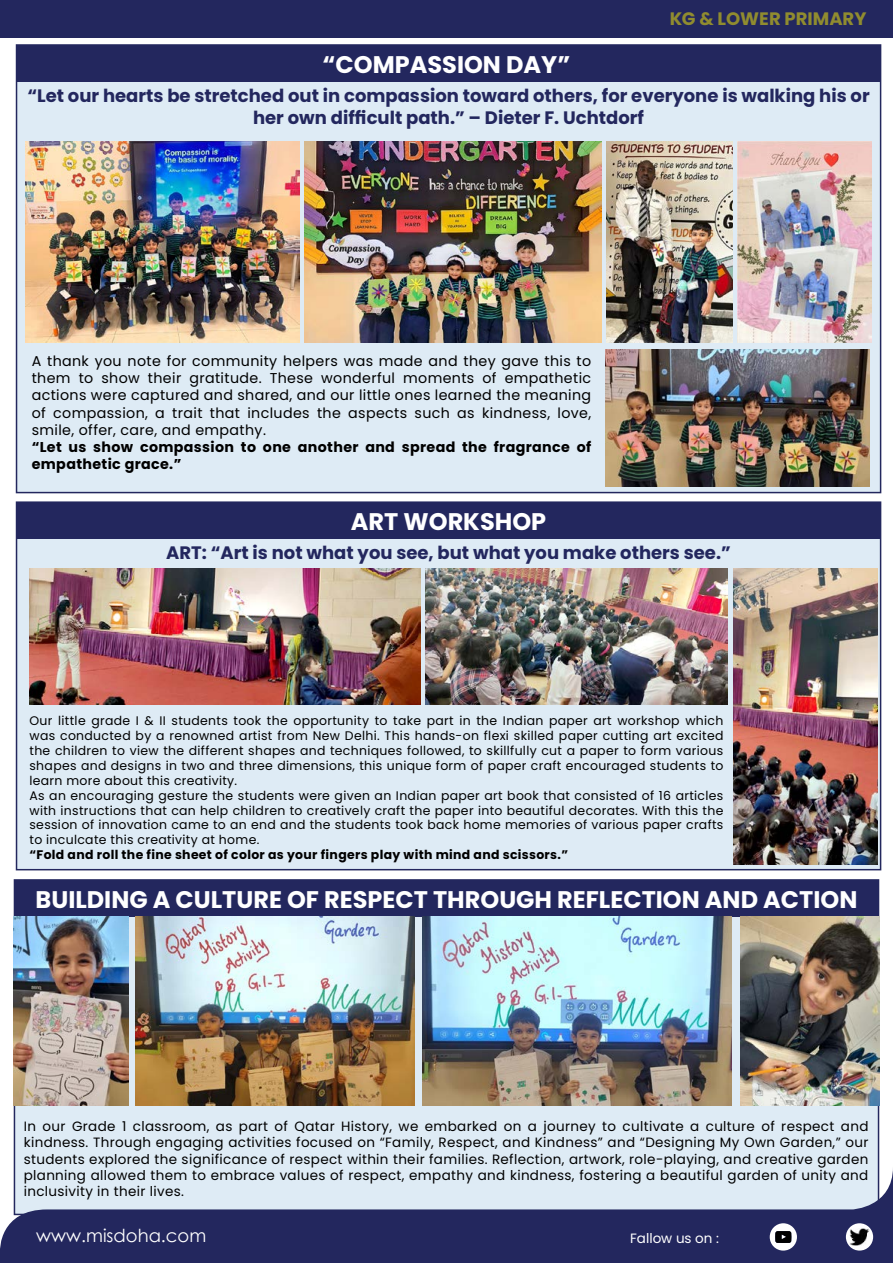
<style>
.page{position:relative;width:893px;height:1263px;background:#fff}
.page>*{position:absolute;margin:0;border:0;box-sizing:border-box;transform-origin:0 0}
.t1{font:700 24px "Poppins";color:#fff}
.t2{font:700 18px/21.6px "Poppins";color:#23275e;text-align:center}
.t3{font:18px "Century Gothic";color:#fff}
.t4{font:700 18px "Poppins";color:#fff200}
.t5{font:14.25px/17.1px "Poppins";letter-spacing:.025em;color:#000;text-align:justify}
.t6{font:700 14.25px/17.1px "Poppins";letter-spacing:.025em;color:#000}
.t7{font:13.5px/16.2px "Poppins";letter-spacing:.025em;color:#000;text-align:justify}
.t8{font:13.5px "Poppins";color:#fff}
.t9{font:12.45px/15px "Poppins";letter-spacing:.025em;color:#000}
.t10{font:700 12.45px "Poppins";letter-spacing:.025em;color:#000}
</style>
<div class="page">
<div style="left:14px;top:880px;width:864px;height:334px;background:#deebf5"></div>
<div style="left:15px;top:880px;width:863px;height:37px;background:#23275e"></div>
<img style="left:422px;top:917px;width:310px;height:189px">
<img style="left:135px;top:917px;width:279px;height:189px">
<img style="left:14px;top:917px;width:115px;height:189px">
<img style="left:740px;top:917px;width:139px;height:189px">
<svg style="left:0;top:1167px;width:893px;height:96px;fill:#23275e"></svg>
<svg style="left:770px;top:1223px;width:27px;height:27px"></svg>
<div style="left:846px;top:1223px;width:27px;height:27px;background:#fff;border-radius:50%"></div>
<img style="left:849px;top:1228px;width:21px;height:17px">
<div style="left:0;top:0;width:893px;height:38px;background:#23275e"></div>
<div style="left:17px;top:502px;width:864px;height:368px;background:#deebf5"></div>
<div style="left:17px;top:502px;width:863px;height:37px;background:#23275e"></div>
<div style="left:16px;top:501px;width:865px;height:369px;border:2px solid #23275e"></div>
<img style="left:425px;top:568px;width:302px;height:136px">
<img style="left:734px;top:568px;width:144px;height:296px">
<img style="left:30px;top:568px;width:391px;height:136px">
<div style="left:17px;top:45px;width:864px;height:448px;background:#deebf5"></div>
<div style="left:17px;top:45px;width:863px;height:37px;background:#23275e"></div>
<div style="left:16px;top:44px;width:865px;height:449px;border:2px solid #23275e"></div>
<img style="left:737px;top:141px;width:134px;height:201px">
<img style="left:606px;top:141px;width:127px;height:201px">
<img style="left:606px;top:349px;width:264px;height:137px">
<img style="left:25px;top:141px;width:274px;height:201px">
<img style="left:304px;top:141px;width:298px;height:201px">
<h1 class="t1" style="left:323px;top:50px;width:249px">“COMPASSION DAY”</h1>
<h2 class="t4" style="left:669px;top:8px;width:199px">KG &amp; LOWER PRIMARY</h2>
<h2 class="t2" style="left:27px;top:85px;width:844px">“Let our hearts be stretched out in compassion toward others, for everyone is walking his or her own difficult path.” – Dieter F. Uchtdorf</h2>
<p class="t5" style="left:32px;top:353px;width:561px">A thank you note for community helpers was made and they gave this to them to show their gratitude. These wonderful moments of empathetic actions were captured and shared, and our little ones learned the meaning of compassion, a trait that includes the aspects such as kindness, love, smile, offer, care, and empathy.</p>
<p class="t6" style="left:32px;top:438px;width:561px">“Let us show compassion to one another and spread the fragrance of empathetic grace.”</p>
<h1 class="t1" style="left:351px;top:507px;width:197px">ART WORKSHOP</h1>
<h2 class="t2" style="left:166px;top:542px;width:566px">ART: “Art is not what you see, but what you make others see.”</h2>
<p class="t9" style="left:30px;top:713px;width:695px">Our little grade I &amp; II students took the opportunity to take part in the Indian paper art workshop which was conducted by a renowned artist from New Delhi. This hands-on flexi skilled paper cutting art excited the children to view the different shapes and techniques followed, to skillfully cut a paper to form various shapes and designs in two and three dimensions, this unique form of paper craft encouraged students to learn more about this creativity.<br>As an encouraging gesture the students were given an Indian paper art book that consisted of 16 articles with instructions that can help children to creatively craft the paper into beautiful decorates. With this the session of innovation came to an end and the students took back home memories of various paper crafts to inculcate this creativity at home.</p>
<p class="t10" style="left:30px;top:848px;width:540px">“Fold and roll the fine sheet of color as your fingers play with mind and scissors.”</p>
<h1 class="t1" style="left:36px;top:885px;width:823px">BUILDING A CULTURE OF RESPECT THROUGH REFLECTION AND ACTION</h1>
<p class="t7" style="left:24px;top:1118px;width:846px">In our Grade 1 classroom, as part of Qatar History, we embarked on a journey to cultivate a culture of respect and kindness. Through engaging activities focused on “Family, Respect, and Kindness” and “Designing My Own Garden,” our students explored the significance of respect within their families. Reflection, artwork, role-playing, and creative garden planning allowed them to embrace values of respect, empathy and kindness, fostering a beautiful garden of unity and inclusivity in their lives.</p>
<h2 class="t3" style="left:36px;top:1223px;width:172px">www.misdoha.com</h2>
<p class="t8" style="left:630px;top:1230px;width:90px">Fallow us on :</p>
</div>
